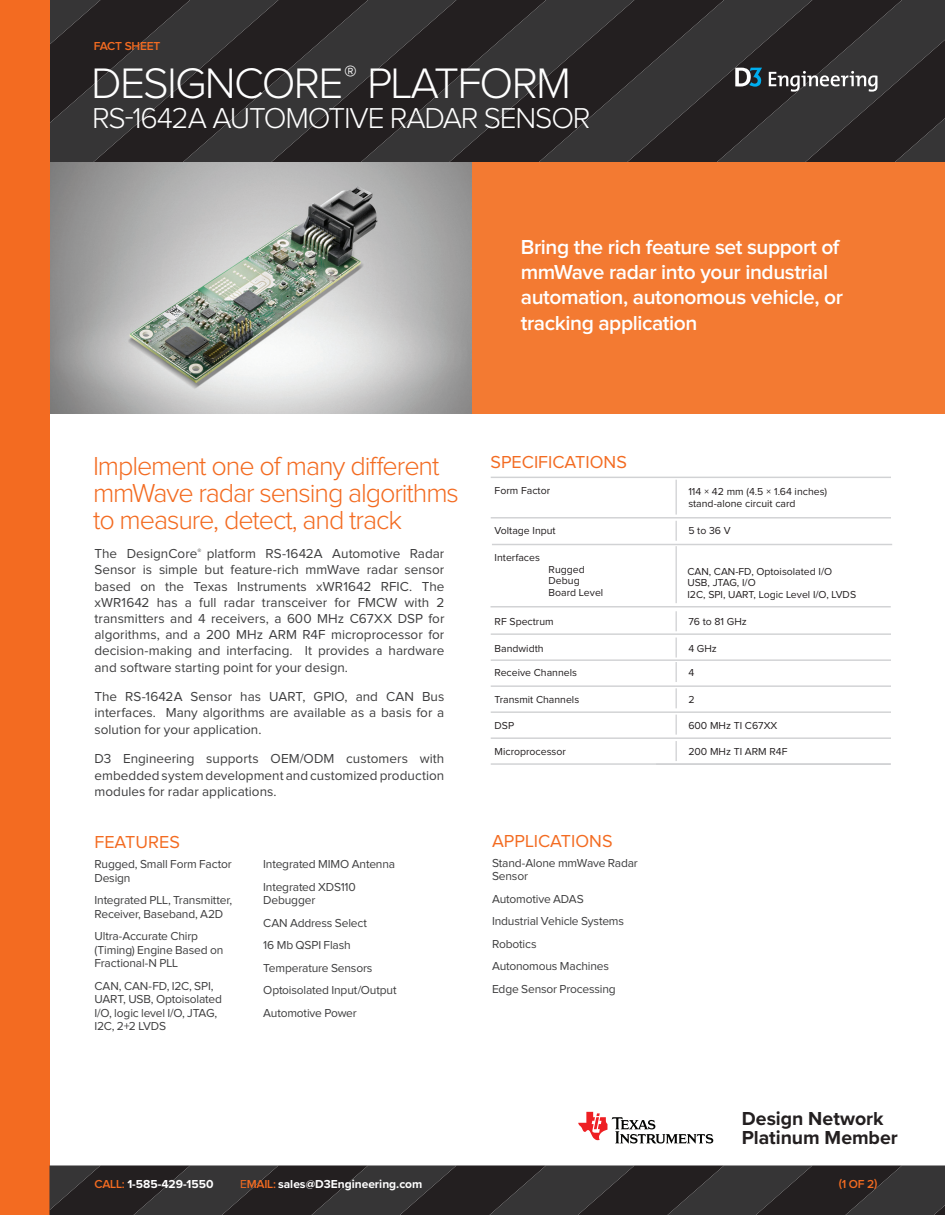
<style>
.page{position:relative;width:945px;height:1215px;background:#fff}
.page>*{position:absolute;margin:0;border:0;box-sizing:border-box;transform-origin:0 0}
.D3_heads{font:300 44.25px "Proxima Nova";letter-spacing:-.04em;color:#fff}
.D3_heads-2{font:300 29.85px "Proxima Nova";letter-spacing:-.04em;color:#fff}
.D3_heads-3{font:300 27px/27px "Proxima Nova";letter-spacing:-.04em;color:#f36b21}
.sidebar_bullet{font:600 21px/25.2px "Proxima Nova";letter-spacing:-.02em;color:#fff}
.t1{font:700 19.5px/19.5px "Proxima Nova";letter-spacing:-.005em;color:#231f20}
.Blue_Light_subs{font:18px "Proxima Nova";color:#f36b21}
.body_text{font:13.5px/16.2px "Proxima Nova";color:#3e3e3f;text-align:justify}
.sidebar_text{font:12px/13.5px "Proxima Nova";letter-spacing:-.015em;color:#3e3e3f}
.sidebar_bullet-2{font:12px/13.5px "Proxima Nova";letter-spacing:-.015em;color:#3e3e3f}
.body_text-2{font:700 12px "Proxima Nova";color:#fff}
.sidebar_bullet-3{font:600 12px "Proxima Nova";letter-spacing:-.02em;color:#f36b21}
.chart_text{font:10.5px "Proxima Nova";color:#231f20}
.s1{font-weight:600;color:#f36b21}
.s2{font-weight:400;color:#f36b21}
</style>
<div class="page">
<img style="left:50px;top:162px;width:422px;height:251px">
<div style="left:472px;top:162px;width:473px;height:251px;background:#f37a32"></div>
<div style="left:0;top:0;width:50px;height:1215px;background:#f36b21"></div>
<svg style="left:50px;top:0;width:895px;height:162px;background:#2d2b2c"></svg>
<svg style="left:50px;top:1165px;width:895px;height:50px;background:#2f2c2d"></svg>
<hr style="left:491px;top:517px;width:400px;height:2px;background:#d1d2d4">
<hr style="left:491px;top:477px;width:400px;height:1px;background:#d1d2d4">
<hr style="left:675px;top:480px;width:2px;height:35px;background:#d5d6d8">
<hr style="left:675px;top:521px;width:2px;height:20px;background:#d5d6d8">
<hr style="left:675px;top:546px;width:2px;height:57px;background:#d5d6d8">
<svg style="left:578px;top:1112px;width:135px;height:32px"></svg>
<hr style="left:492px;top:544px;width:400px;height:1px;background:#d1d2d4">
<hr style="left:490px;top:606px;width:401px;height:1px;background:#d1d2d4">
<hr style="left:491px;top:633px;width:400px;height:2px;background:#d1d2d4">
<hr style="left:491px;top:659px;width:400px;height:2px;background:#d1d2d4">
<hr style="left:491px;top:685px;width:400px;height:2px;background:#d1d2d4">
<hr style="left:491px;top:711px;width:400px;height:2px;background:#d1d2d4">
<hr style="left:491px;top:737px;width:400px;height:2px;background:#d1d2d4">
<hr style="left:491px;top:763px;width:400px;height:2px;background:#d1d2d4">
<hr style="left:675px;top:638px;width:2px;height:20px;background:#d5d6d8">
<hr style="left:675px;top:611px;width:2px;height:20px;background:#d5d6d8">
<hr style="left:675px;top:662px;width:2px;height:20px;background:#d5d6d8">
<hr style="left:675px;top:688px;width:2px;height:20px;background:#d5d6d8">
<hr style="left:675px;top:715px;width:2px;height:20px;background:#d5d6d8">
<hr style="left:675px;top:741px;width:2px;height:20px;background:#d5d6d8">
<p class="sidebar_bullet-3" style="left:94px;top:39px;width:68px">FACT SHEET</p>
<p class="D3_heads" style="left:91px;top:59px;width:481px">DESIGNCORE<sup>®</sup> PLATFORM</p>
<p class="D3_heads-2" style="left:92px;top:101px;width:500px">RS-1642A AUTOMOTIVE RADAR SENSOR</p>
<p class="sidebar_bullet" style="left:521px;top:235px;width:324px">Bring the rich feature set support of mmWave radar into your industrial automation, autonomous vehicle, or tracking application</p>
<p class="D3_heads-3" style="left:93px;top:453px;width:368px">Implement one of many different mmWave radar sensing algorithms to measure, detect, and track</p>
<p class="body_text" style="left:94px;top:546px;width:351px">The DesignCore<sup>®</sup> platform RS-1642A Automotive Radar Sensor is simple but feature-rich mmWave radar sensor based on the Texas Instruments xWR1642 RFIC. The xWR1642 has a full radar transceiver for FMCW with 2 transmitters and 4 receivers, a 600 MHz C67XX DSP for algorithms, and a 200 MHz ARM R4F microprocessor for decision-making and interfacing. It provides a hardware and software starting point for your design.</p>
<p class="body_text" style="left:94px;top:689px;width:351px">The RS-1642A Sensor has UART, GPIO, and CAN Bus interfaces. Many algorithms are available as a basis for a solution for your application.</p>
<p class="body_text" style="left:94px;top:751px;width:351px">D3 Engineering supports OEM/ODM customers with embedded system development and customized production modules for radar applications.</p>
<p class="Blue_Light_subs" style="left:94px;top:832px;width:87px">FEATURES</p>
<p class="sidebar_text" style="left:94px;top:858px;width:139px">Rugged, Small Form Factor<br>Design</p>
<p class="sidebar_text" style="left:94px;top:894px;width:139px">Integrated PLL, Transmitter,<br>Receiver, Baseband, A2D</p>
<p class="sidebar_text" style="left:94px;top:930px;width:130px">Ultra-Accurate Chirp (Timing) Engine Based on<br>Fractional-N PLL</p>
<p class="sidebar_text" style="left:94px;top:979px;width:129px">CAN, CAN-FD, I2C, SPI,<br>UART, USB, Optoisolated<br>I/O, logic level I/O, JTAG,<br>I2C, 2+2 LVDS</p>
<p class="sidebar_text" style="left:263px;top:858px;width:133px">Integrated MIMO Antenna</p>
<p class="sidebar_text" style="left:263px;top:880px;width:94px">Integrated XDS110<br>Debugger</p>
<p class="sidebar_text" style="left:263px;top:916px;width:105px">CAN Address Select</p>
<p class="sidebar_text" style="left:263px;top:939px;width:89px">16 Mb QSPI Flash</p>
<p class="sidebar_text" style="left:263px;top:961px;width:111px">Temperature Sensors</p>
<p class="sidebar_text" style="left:263px;top:984px;width:135px">Optoisolated Input/Output</p>
<p class="sidebar_text" style="left:263px;top:1006px;width:95px">Automotive Power</p>
<p class="Blue_Light_subs" style="left:490px;top:452px;width:138px">SPECIFICATIONS</p>
<p class="chart_text" style="left:495px;top:484px;width:57px">Form Factor</p>
<p class="chart_text" style="left:495px;top:525px;width:63px">Voltage Input</p>
<p class="chart_text" style="left:495px;top:552px;width:47px">Interfaces</p>
<p class="chart_text" style="left:549px;top:563px;width:38px">Rugged</p>
<p class="chart_text" style="left:549px;top:575px;width:33px">Debug</p>
<p class="chart_text" style="left:549px;top:587px;width:56px">Board Level</p>
<p class="chart_text" style="left:495px;top:616px;width:60px">RF Spectrum</p>
<p class="chart_text" style="left:495px;top:642px;width:50px">Bandwidth</p>
<p class="chart_text" style="left:495px;top:667px;width:84px">Receive Channels</p>
<p class="chart_text" style="left:495px;top:693px;width:86px">Transmit Channels</p>
<p class="chart_text" style="left:495px;top:719px;width:21px">DSP</p>
<p class="chart_text" style="left:495px;top:746px;width:73px">Microprocessor</p>
<p class="Blue_Light_subs" style="left:492px;top:831px;width:122px">APPLICATIONS</p>
<p class="sidebar_bullet-2" style="left:492px;top:856px;width:147px">Stand-Alone mmWave Radar<br>Sensor</p>
<p class="sidebar_bullet-2" style="left:492px;top:892px;width:93px">Automotive ADAS</p>
<p class="sidebar_bullet-2" style="left:492px;top:915px;width:134px">Industrial Vehicle Systems</p>
<p class="sidebar_bullet-2" style="left:492px;top:937px;width:46px">Robotics</p>
<p class="sidebar_bullet-2" style="left:492px;top:960px;width:119px">Autonomous Machines</p>
<p class="sidebar_bullet-2" style="left:492px;top:982px;width:125px">Edge Sensor Processing</p>
<p class="chart_text" style="left:688px;top:486px;width:140px">114 × 42 mm (4.5 × 1.64 inches)</p>
<p class="chart_text" style="left:688px;top:498px;width:109px">stand-alone circuit card</p>
<p class="chart_text" style="left:688px;top:525px;width:44px">5 to 36 V</p>
<p class="chart_text" style="left:687px;top:566px;width:146px">CAN, CAN-FD, Optoisolated I/O</p>
<p class="chart_text" style="left:687px;top:577px;width:70px">USB, JTAG, I/O</p>
<p class="chart_text" style="left:687px;top:588px;width:170px">I2C, SPI, UART, Logic Level I/O, LVDS</p>
<p class="chart_text" style="left:688px;top:616px;width:60px">76 to 81 GHz</p>
<p class="chart_text" style="left:688px;top:642px;width:30px">4 GHz</p>
<p class="chart_text" style="left:688px;top:667px;width:7px">4</p>
<p class="chart_text" style="left:688px;top:693px;width:8px">2</p>
<p class="chart_text" style="left:688px;top:719px;width:91px">600 MHz TI C67XX</p>
<p class="chart_text" style="left:688px;top:746px;width:101px">200 MHz TI ARM R4F</p>
<p class="t1" style="left:742px;top:1108px;width:157px">Design Network<br>Platinum Member</p>
<p class="body_text-2" style="left:94px;top:1175px;width:121px"><span class="s1">CALL:</span> 1-585-429-1550</p>
<p class="body_text-2" style="left:240px;top:1175px;width:184px"><span class="s2">E</span><span class="s1">MAIL:</span> sales@D3Engineering.com</p>
<p class="sidebar_bullet-3" style="left:839px;top:1177px;width:40px">(1 OF 2)</p>
</div>
